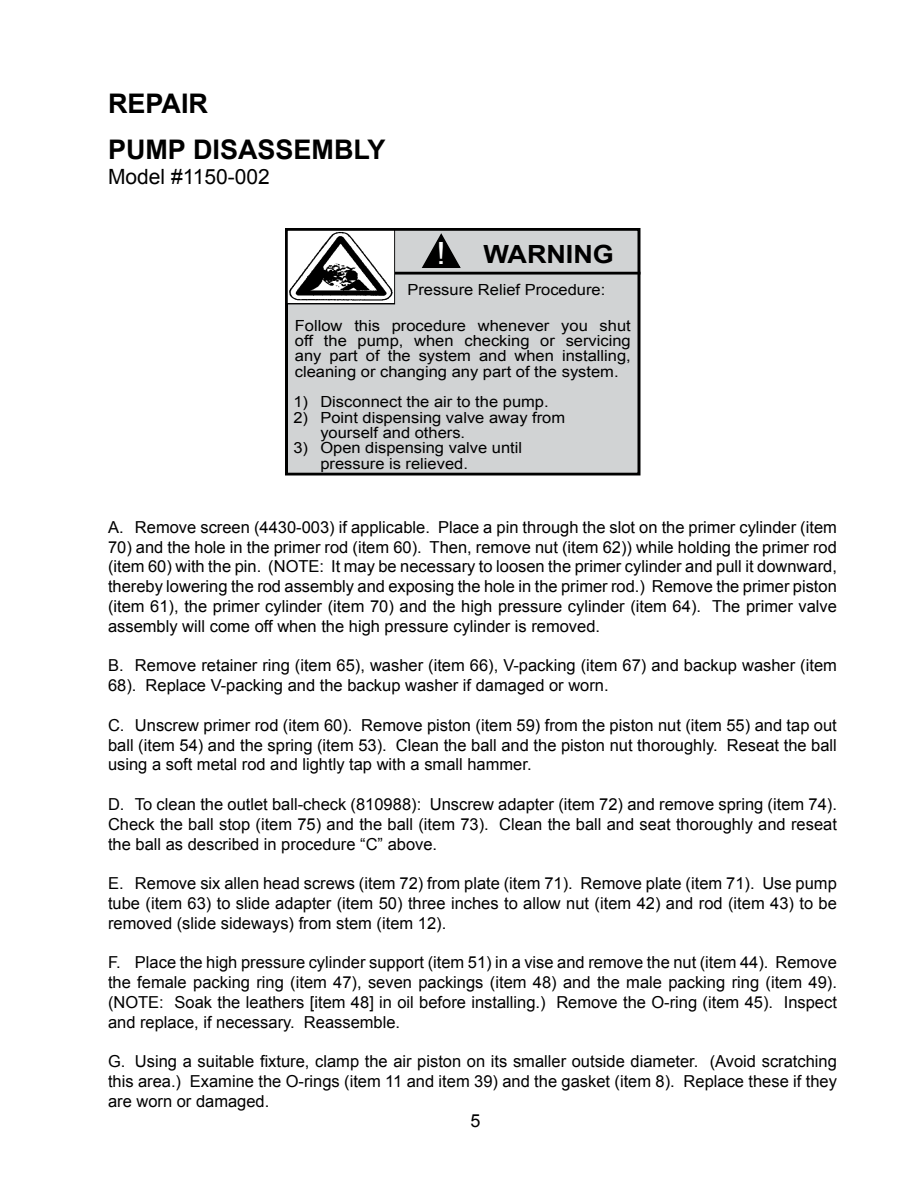
<style>
.page{position:relative;width:918px;height:1188px;background:#fff}
.page>*{position:absolute;margin:0;border:0;box-sizing:border-box;transform-origin:0 0}
.t1{font:700 27px/45.3px "Arial";color:#000}
.t2{font:700 25.05px "Arial";color:#000;scale:1.08 1}
.t3{font:21px "Arial";color:#000}
.t4{font:18px "Arial";color:#000}
.t5{font:16.5px/19.8px "Arial";color:#000;text-align:justify}
.t6{font:15.3px/15.3px "Arial";color:#000;scale:1.08 1}
.s1{font-weight:400;font-size:30.6px;color:#fff}
</style>
<div class="page">
<div style="left:287px;top:229px;width:352px;height:245px;background:#d1d3d4"></div>
<div style="left:285px;top:228px;width:355px;height:248px;border:3px solid #000"></div>
<svg style="left:421px;top:233px;width:40px;height:35px"></svg>
<hr style="left:392px;top:272px;width:249px;height:3px;background:#000">
<img style="left:289px;top:232px;width:104px;height:70px">
<div style="left:287px;top:230px;width:108px;height:74px;border:1px solid #000"></div>
<h1 class="t1" style="left:108px;top:82px;width:279px">REPAIR<br>PUMP DISASSEMBLY</h1>
<p class="t3" style="left:108px;top:163px;width:163px">Model #1150-002</p>
<h2 class="t2" style="left:437px;top:237px;width:166px"><span class="s1">!</span> WARNING</h2>
<p class="t6" style="left:407px;top:283px;width:185px">Pressure Relief Procedure:</p>
<p class="t6" style="left:295px;top:318px;width:313px;text-align:justify">Follow this procedure whenever you shut off the pump, when checking or servicing any part of the system and when installing, cleaning or changing any part of the system.</p>
<p class="t6" style="left:293px;top:395px;width:238px">1) Disconnect the air to the pump.</p>
<p class="t6" style="left:320px;top:410px;width:228px;text-indent:-27px">2) Point dispensing valve away from yourself and others.</p>
<p class="t6" style="left:320px;top:440px;width:188px;text-indent:-27px">3) Open dispensing valve until pressure is relieved.</p>
<p class="t5" style="left:108px;top:517px;width:730px">A. Remove screen (4430-003) if applicable. Place a pin through the slot on the primer cylinder (item</p>
<p class="t5" style="left:108px;top:537px;width:730px">70) and the hole in the primer rod (item 60). Then, remove nut (item 62)) while holding the primer rod (item 60) with the pin. (NOTE: It may be necessary to loosen the primer cylinder and pull it downward, thereby lowering the rod assembly and exposing the hole in the primer rod.) Remove the primer piston (item 61), the primer cylinder (item 70) and the high pressure cylinder (item 64). The primer valve assembly will come off when the high pressure cylinder is removed.</p>
<p class="t5" style="left:108px;top:656px;width:730px">B. Remove retainer ring (item 65), washer (item 66), V-packing (item 67) and backup washer (item<br>68). Replace V-packing and the backup washer if damaged or worn.</p>
<p class="t5" style="left:108px;top:715px;width:730px">C. Unscrew primer rod (item 60). Remove piston (item 59) from the piston nut (item 55) and tap out ball (item 54) and the spring (item 53). Clean the ball and the piston nut thoroughly. Reseat the ball using a soft metal rod and lightly tap with a small hammer.</p>
<p class="t5" style="left:108px;top:794px;width:730px">D. To clean the outlet ball-check (810988): Unscrew adapter (item 72) and remove spring (item 74).<br>Check the ball stop (item 75) and the ball (item 73). Clean the ball and seat thoroughly and reseat the ball as described in procedure “C” above.</p>
<p class="t5" style="left:108px;top:874px;width:730px">E. Remove six allen head screws (item 72) from plate (item 71). Remove plate (item 71). Use pump tube (item 63) to slide adapter (item 50) three inches to allow nut (item 42) and rod (item 43) to be removed (slide sideways) from stem (item 12).</p>
<p class="t5" style="left:108px;top:953px;width:731px">F. Place the high pressure cylinder support (item 51) in a vise and remove the nut (item 44). Remove the female packing ring (item 47), seven packings (item 48) and the male packing ring (item 49). (NOTE: Soak the leathers [item 48] in oil before installing.) Remove the O-ring (item 45). Inspect and replace, if necessary. Reassemble.</p>
<p class="t5" style="left:108px;top:1052px;width:731px">G. Using a suitable fixture, clamp the air piston on its smaller outside diameter. (Avoid scratching this area.) Examine the O-rings (item 11 and item 39) and the gasket (item 8). Replace these if they are worn or damaged.</p>
<p class="t4" style="left:470px;top:1108px;width:12px">5</p>
</div>
